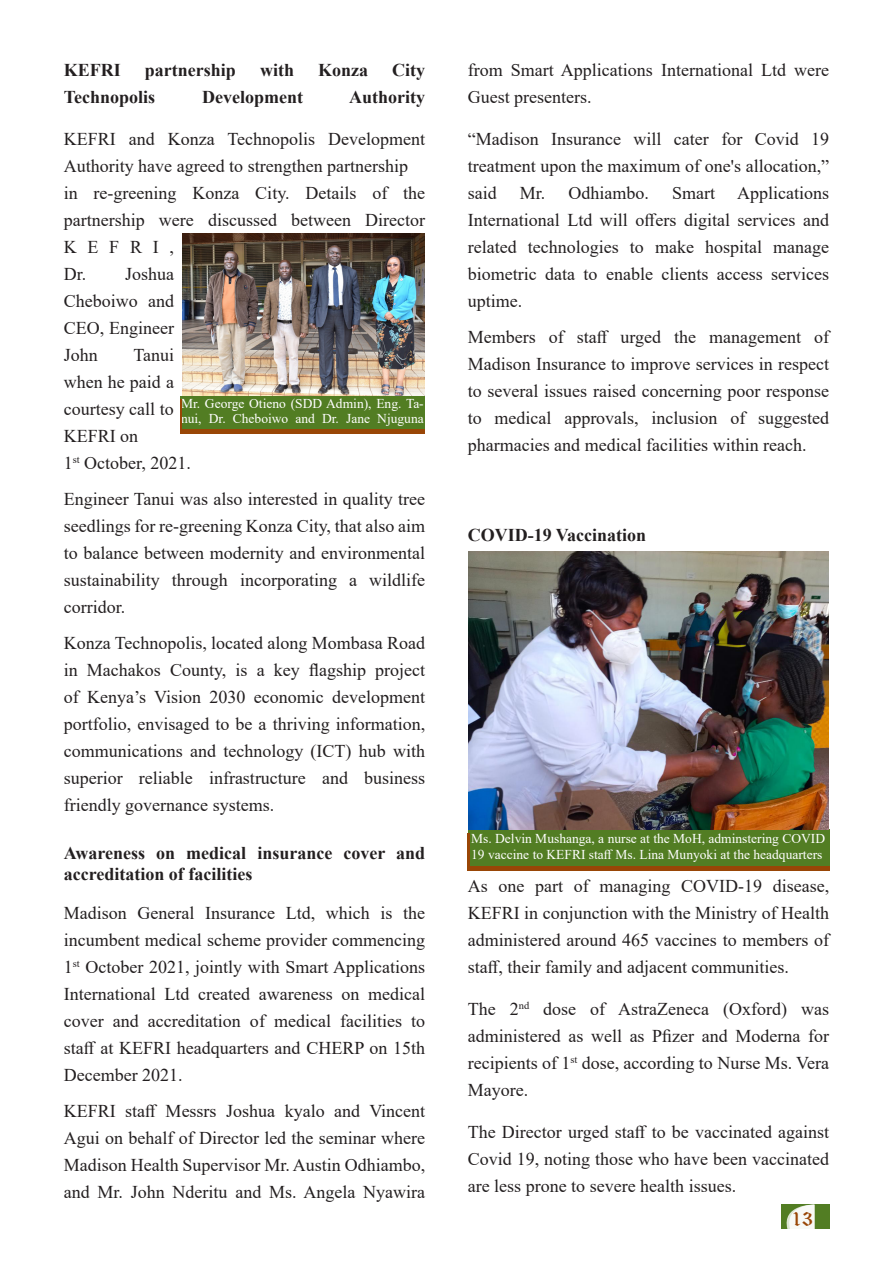
<style>
.page{position:relative;width:893px;height:1263px;background:#fff}
.page>*{position:absolute;margin:0;border:0;box-sizing:border-box;transform-origin:0 0}
.t1{font:21px "Old English Text";color:#994606}
.t2{font:18px/27px "Times New Roman";color:#231f20;text-align:justify}
.t3{font:700 18px/21px "Times New Roman";color:#231f20}
.t4{font:13.5px/16.5px "Times New Roman";color:#fff}
</style>
<div class="page">
<div style="left:781px;top:1204px;width:48px;height:25px;background:#527d23"></div>
<svg style="left:786px;top:1204px;width:29px;height:25px"></svg>
<img style="left:182px;top:234px;width:243px;height:162px">
<div style="left:468px;top:830px;width:361px;height:37px;background:#527d23"></div>
<hr style="left:468px;top:834px;width:2px;height:37px;background:#994606">
<div style="left:468px;top:866px;width:361px;height:5px;background:#994606"></div>
<img style="left:469px;top:551px;width:359px;height:278px">
<div style="left:180px;top:396px;width:244px;height:34px;background:#527d23"></div>
<hr style="left:180px;top:399px;width:1px;height:35px;background:#994606">
<hr style="left:180px;top:430px;width:244px;height:4px;background:#994606">
<p class="t3" style="left:64px;top:59px;width:59px">KEFRI</p>
<p class="t3" style="left:145px;top:59px;width:93px">partnership</p>
<p class="t3" style="left:260px;top:59px;width:36px">with</p>
<p class="t3" style="left:318px;top:59px;width:52px">Konza</p>
<p class="t3" style="left:392px;top:59px;width:34px">City</p>
<p class="t3" style="left:64px;top:86px;width:93px">Technopolis</p>
<p class="t3" style="left:202px;top:86px;width:102px">Development</p>
<p class="t3" style="left:349px;top:86px;width:77px">Authority</p>
<p class="t2" style="left:64px;top:125px;width:363px">KEFRI and Konza Technopolis Development<br>Authority have agreed to strengthen partnership</p>
<p class="t2" style="left:64px;top:179px;width:363px;text-align:left">in re-greening Konza City. Details of the partnership were discussed between Director<br>KEFRI,<br>Dr. Joshua<br>Cheboiwo and<br>CEO, Engineer<br>John</p>
<p class="t2" style="left:64px;top:341px;width:112px;text-indent:70px">Tanui when he paid a courtesy call to</p>
<p class="t2" style="left:64px;top:422px;width:76px">KEFRI on</p>
<p class="t2" style="left:64px;top:449px;width:129px">1<sup>st</sup> October, 2021.</p>
<p class="t2" style="left:64px;top:485px;width:363px">Engineer Tanui was also interested in quality tree seedlings for re-greening Konza City, that also aim to balance between modernity and environmental sustainability through incorporating a wildlife corridor.</p>
<p class="t2" style="left:64px;top:629px;width:363px">Konza Technopolis, located along Mombasa Road in Machakos County, is a key flagship project of Kenya’s Vision 2030 economic development portfolio, envisaged to be a thriving information, communications and technology (ICT) hub with superior reliable infrastructure and business friendly governance systems.</p>
<p class="t3" style="left:64px;top:842px;width:363px">Awareness on medical insurance cover and accreditation of facilities</p>
<p class="t2" style="left:64px;top:899px;width:363px">Madison General Insurance Ltd, which is the incumbent medical scheme provider commencing 1<sup>st</sup> October 2021, jointly with Smart Applications International Ltd created awareness on medical cover and accreditation of medical facilities to staff at KEFRI headquarters and CHERP on 15th December 2021.</p>
<p class="t2" style="left:64px;top:1097px;width:363px">KEFRI staff Messrs Joshua kyalo and Vincent Agui on behalf of Director led the seminar where Madison Health Supervisor Mr. Austin Odhiambo, and Mr. John Nderitu and Ms. Angela Nyawira</p>
<p class="t4" style="left:181px;top:395px;width:244px;line-height:15px">Mr. George Otieno (SDD Admin), Eng. Ta&shy;nui, Dr. Cheboiwo and Dr. Jane Njuguna</p>
<p class="t2" style="left:468px;top:56px;width:363px">from Smart Applications International Ltd were<br>Guest presenters.</p>
<p class="t2" style="left:468px;top:125px;width:363px">“Madison Insurance will cater for Covid 19 treatment upon the maximum of one's allocation,” said</p>
<p class="t2" style="left:468px;top:179px;width:363px;text-indent:204px">Smart Applications International Ltd will offers digital services and related technologies to make hospital manage biometric data to enable clients access services uptime.</p>
<p class="t2" style="left:468px;top:323px;width:363px">Members of staff urged the management of Madison Insurance to improve services in respect to several issues raised concerning poor response to medical approvals, inclusion of suggested pharmacies and medical facilities within reach.</p>
<p class="t2" style="left:520px;top:179px;width:131px">Mr. Odhiambo.</p>
<p class="t3" style="left:468px;top:524px;width:180px">COVID-19 Vaccination</p>
<p class="t4" style="left:471px;top:830px;width:355px">Ms. Delvin Mushanga, a nurse at the MoH, adminstering COVID<br>19 vaccine to KEFRI staff Ms. Lina Munyoki at the headquarters</p>
<p class="t2" style="left:468px;top:872px;width:363px">As one part of managing COVID-19 disease, KEFRI in conjunction with the Ministry of Health administered around 465 vaccines to members of staff, their family and adjacent communities.</p>
<p class="t2" style="left:468px;top:995px;width:363px">The 2<sup>nd</sup> dose of AstraZeneca (Oxford) was administered as well as Pfizer and Moderna for recipients of 1<sup>st</sup> dose, according to Nurse Ms. Vera Mayore.</p>
<p class="t2" style="left:468px;top:1118px;width:363px">The Director urged staff to be vaccinated against Covid 19, noting those who have been vaccinated are less prone to severe health issues.</p>
<p class="t1" style="left:791px;top:1205px;width:23px">13</p>
</div>
